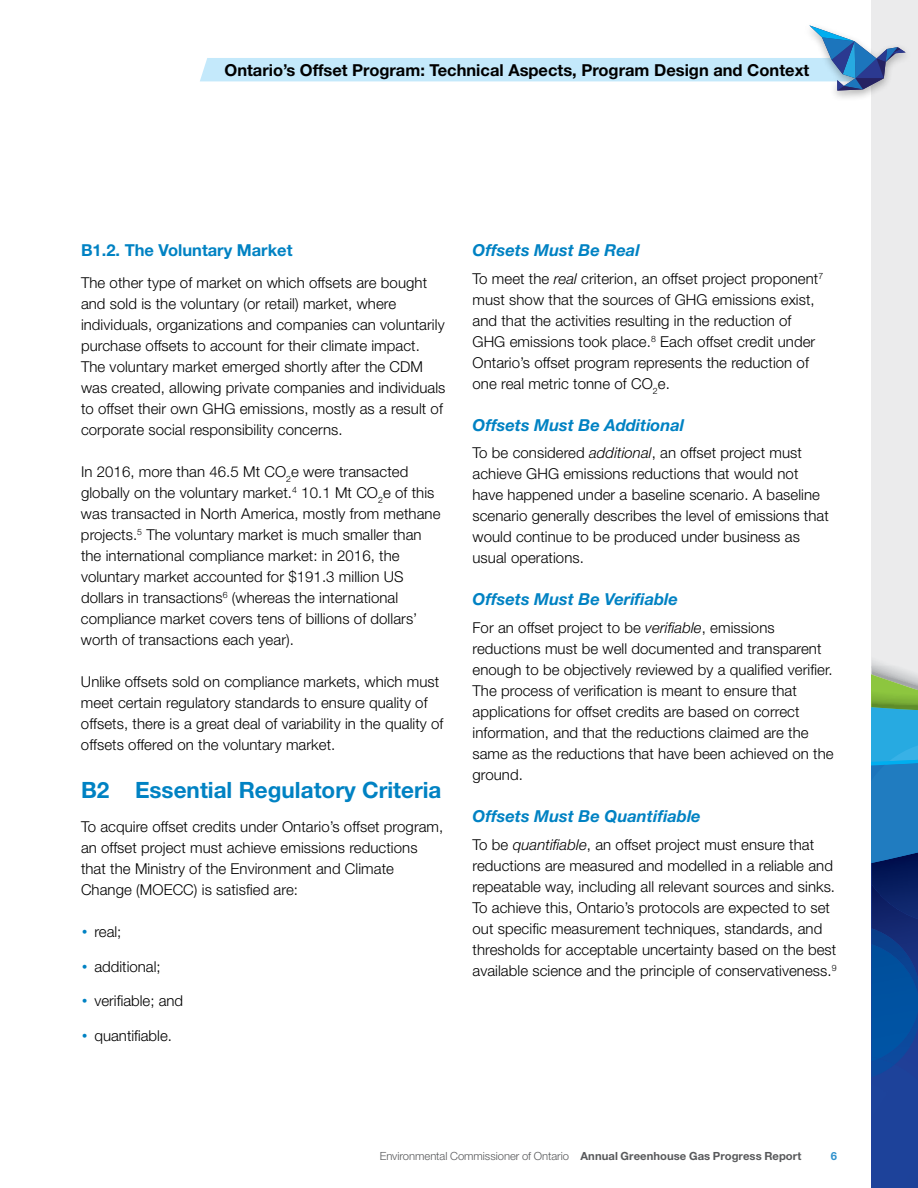
<style>
.page{position:relative;width:918px;height:1188px;background:#fff}
.page>*{position:absolute;margin:0;border:0;box-sizing:border-box;transform-origin:0 0}
.t1{font:700 22.5px "Helvetica Neue";color:#0082c3}
.t2{font:italic 700 16.5px "Helvetica Neue";color:#0082c3}
.t3{font:700 16.5px "Helvetica Neue";color:#000}
.t4{font:700 16.5px "Helvetica Neue";color:#0082c3}
.t5{font:300 15px/21px "Helvetica Neue";letter-spacing:.005em;color:#000}
.t6{font:300 11.25px "Helvetica Neue";letter-spacing:-.005em;color:#58595b}
.t7{font:700 11.25px "Helvetica Neue";color:#3092cd}
.s1{font-family:"Gotham HTF";font-weight:400;color:#0082c3}
.s2{font-style:italic}
.s3{font-weight:700}
</style>
<div class="page">
<div style="left:872px;top:0;width:46px;height:1188px;background:#ebebec"></div>
<svg style="left:872px;top:660px;width:46px;height:528px;background:#22609e"></svg>
<div style="left:803px;top:22px;width:109px;height:80px;background:#000;opacity:.3"></div>
<svg style="left:200px;top:25px;width:706px;height:66px"></svg>
<p class="t3" style="left:225px;top:59px;width:586px">Ontario’s Offset Program: Technical Aspects, Program Design and Context</p>
<p class="t4" style="left:81px;top:240px;width:213px">B1.2. The Voluntary Market</p>
<p class="t5" style="left:81px;top:272px;width:366px">The other type of market on which offsets are bought and sold is the voluntary (or retail) market, where individuals, organizations and companies can voluntarily purchase offsets to account for their climate impact.<br>The voluntary market emerged shortly after the CDM was created, allowing private companies and individuals to offset their own GHG emissions, mostly as a result of corporate social responsibility concerns.</p>
<p class="t5" style="left:81px;top:461px;width:361px">In 2016, more than 46.5 Mt CO<sub>2</sub>e were transacted globally on the voluntary market.<sup>4</sup> 10.1 Mt CO<sub>2</sub>e of this was transacted in North America, mostly from methane projects.<sup>5</sup> The voluntary market is much smaller than the international compliance market: in 2016, the voluntary market accounted for $191.3 million US dollars in transactions<sup>6</sup> (whereas the international compliance market covers tens of billions of dollars’ worth of transactions each year).</p>
<p class="t5" style="left:81px;top:671px;width:364px">Unlike offsets sold on compliance markets, which must meet certain regulatory standards to ensure quality of offsets, there is a great deal of variability in the quality of offsets offered on the voluntary market.</p>
<h1 class="t1" style="left:81px;top:776px;width:362px">B2 Essential Regulatory Criteria</h1>
<p class="t5" style="left:81px;top:816px;width:364px">To acquire offset credits under Ontario’s offset program, an offset project must achieve emissions reductions that the Ministry of the Environment and Climate Change (MOECC) is satisfied are:</p>
<p class="t5" style="left:81px;top:921px;width:42px"><span class="s1">•</span> real;</p>
<p class="t5" style="left:81px;top:956px;width:81px"><span class="s1">•</span> additional;</p>
<p class="t5" style="left:81px;top:990px;width:104px"><span class="s1">•</span> verifiable; and</p>
<p class="t5" style="left:81px;top:1025px;width:93px"><span class="s1">•</span> quantifiable.</p>
<p class="t2" style="left:472px;top:240px;width:169px">Offsets Must Be Real</p>
<p class="t5" style="left:472px;top:267px;width:352px">To meet the <span class="s2">real</span> criterion, an offset project proponent<sup>7 </sup>must show that the sources of GHG emissions exist, and that the activities resulting in the reduction of GHG emissions took place.<sup>8</sup> Each offset credit under Ontario’s offset program represents the reduction of one real metric tonne of CO<sub>2</sub>e.</p>
<p class="t2" style="left:472px;top:415px;width:213px">Offsets Must Be Additional</p>
<p class="t5" style="left:472px;top:442px;width:358px">To be considered <span class="s2">additional</span>, an offset project must achieve GHG emissions reductions that would not have happened under a baseline scenario. A baseline scenario generally describes the level of emissions that would continue to be produced under business as usual operations.</p>
<p class="t2" style="left:472px;top:589px;width:207px">Offsets Must Be Verifiable</p>
<p class="t5" style="left:472px;top:617px;width:363px">For an offset project to be <span class="s2">verifiable</span>, emissions reductions must be well documented and transparent enough to be objectively reviewed by a qualified verifier.<br>The process of verification is meant to ensure that applications for offset credits are based on correct information, and that the reductions claimed are the same as the reductions that have been achieved on the ground.</p>
<p class="t2" style="left:472px;top:806px;width:230px">Offsets Must Be Quantifiable</p>
<p class="t5" style="left:472px;top:834px;width:366px">To be <span class="s2">quantifiable</span>, an offset project must ensure that reductions are measured and modelled in a reliable and repeatable way, including all relevant sources and sinks.<br>To achieve this, Ontario’s protocols are expected to set out specific measurement techniques, standards, and thresholds for acceptable uncertainty based on the best available science and the principle of conservativeness.<sup>9</sup></p>
<p class="t6" style="left:380px;top:1149px;width:423px">Environmental Commissioner of Ontario <span class="s3">Annual Greenhouse Gas Progress Report</span></p>
<p class="t7" style="left:831px;top:1149px;width:8px">6</p>
</div>
